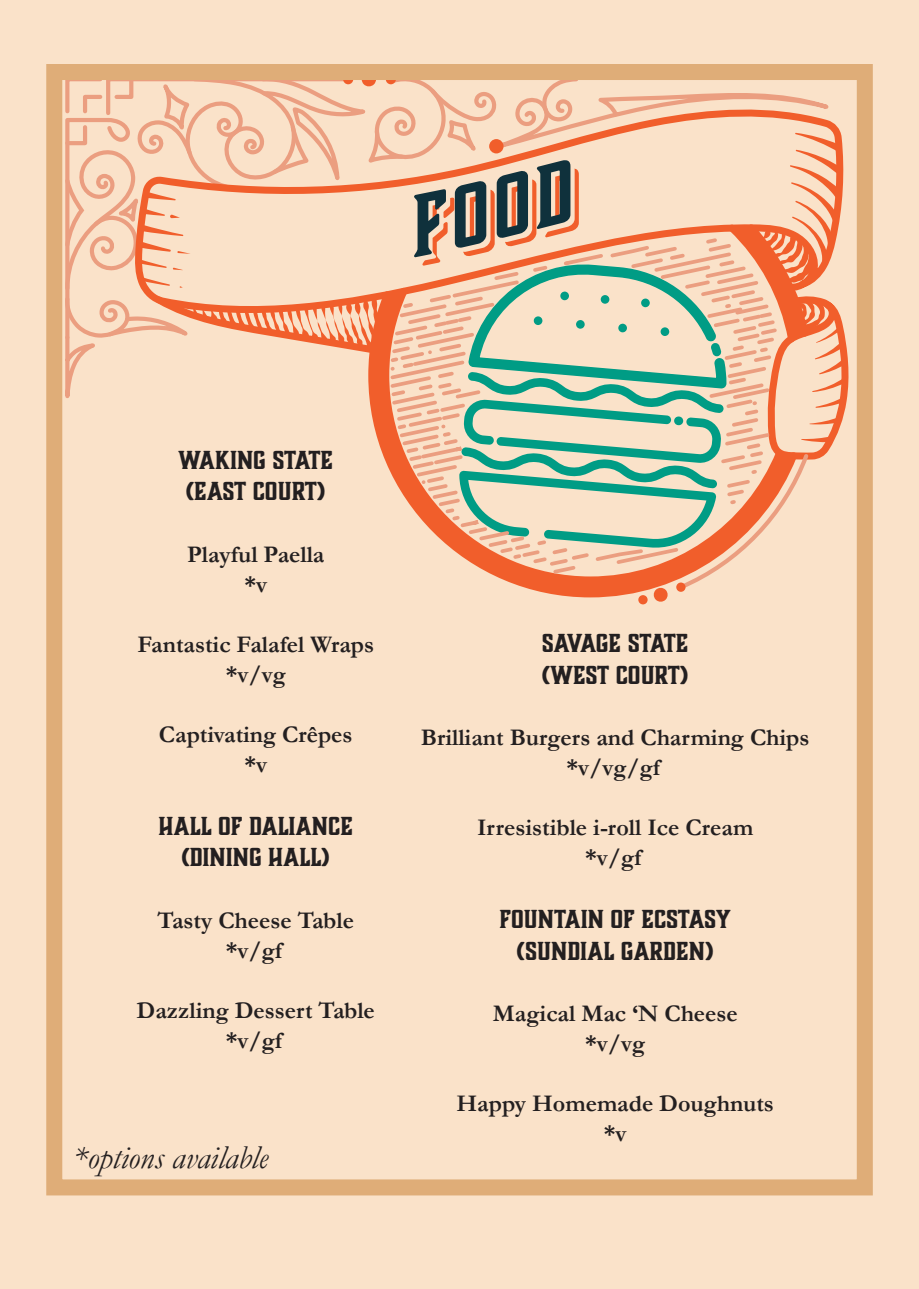
<style>
.page{position:relative;width:919px;height:1289px;background:#fff}
.page>*{position:absolute;margin:0;border:0;box-sizing:border-box;transform-origin:0 0}
.t1{font:italic 33px "Garamond";color:#231f20}
.t2{font:700 24px/30px "Garamond";color:#231f20;text-align:center}
.t3{font:700 24px/31.5px "Boucherie Block";color:#231f20;text-align:center;scale:1.12 1}
.t4{font:700 24px/31.5px "Boucherie Block";letter-spacing:-.02em;color:#231f20;scale:1.12 1}
</style>
<div class="page">
<div style="left:0;top:0;width:918px;height:1288px;background:#fae2c9"></div>
<div style="left:638px;top:595px;width:9px;height:9px;border:2px solid #f15e2b;border-radius:50%"></div>
<div style="left:46px;top:64px;width:826px;height:1131px;border:16px solid #dfad78"></div>
<svg style="left:47px;top:64px;width:826px;height:539px"></svg>
<p class="t3" style="left:178px;top:444px;width:140px">WAKING STATE (EAST COURT)</p>
<p class="t2" style="left:187px;top:539px;width:139px">Playful Paella *v</p>
<p class="t2" style="left:137px;top:629px;width:238px">Fantastic Falafel Wraps *v/vg</p>
<p class="t2" style="left:159px;top:719px;width:195px">Captivating Crêpes *v</p>
<p class="t3" style="left:158px;top:810px;width:175px">HALL OF DALIANCE (DINING HALL)</p>
<p class="t2" style="left:157px;top:905px;width:198px">Tasty Cheese Table *v/gf</p>
<p class="t2" style="left:137px;top:995px;width:240px">Dazzling Dessert Table *v/gf</p>
<h1 class="t1" style="left:73px;top:1134px;width:196px">*options available</h1>
<p class="t4" style="left:542px;top:628px;width:132px">SAVAGE STATE (WEST COURT)</p>
<p class="t2" style="left:421px;top:722px;width:390px">Brilliant Burgers and Charming Chips *v/vg/gf</p>
<p class="t2" style="left:477px;top:812px;width:278px">Irresistible i-roll Ice Cream *v/gf</p>
<p class="t3" style="left:499px;top:904px;width:208px">FOUNTAIN OF ECSTASY (SUNDIAL GARDEN)</p>
<p class="t2" style="left:492px;top:998px;width:246px">Magical Mac ‘N Cheese *v/vg</p>
<p class="t2" style="left:456px;top:1088px;width:319px">Happy Homemade Doughnuts *v</p>
</div>
